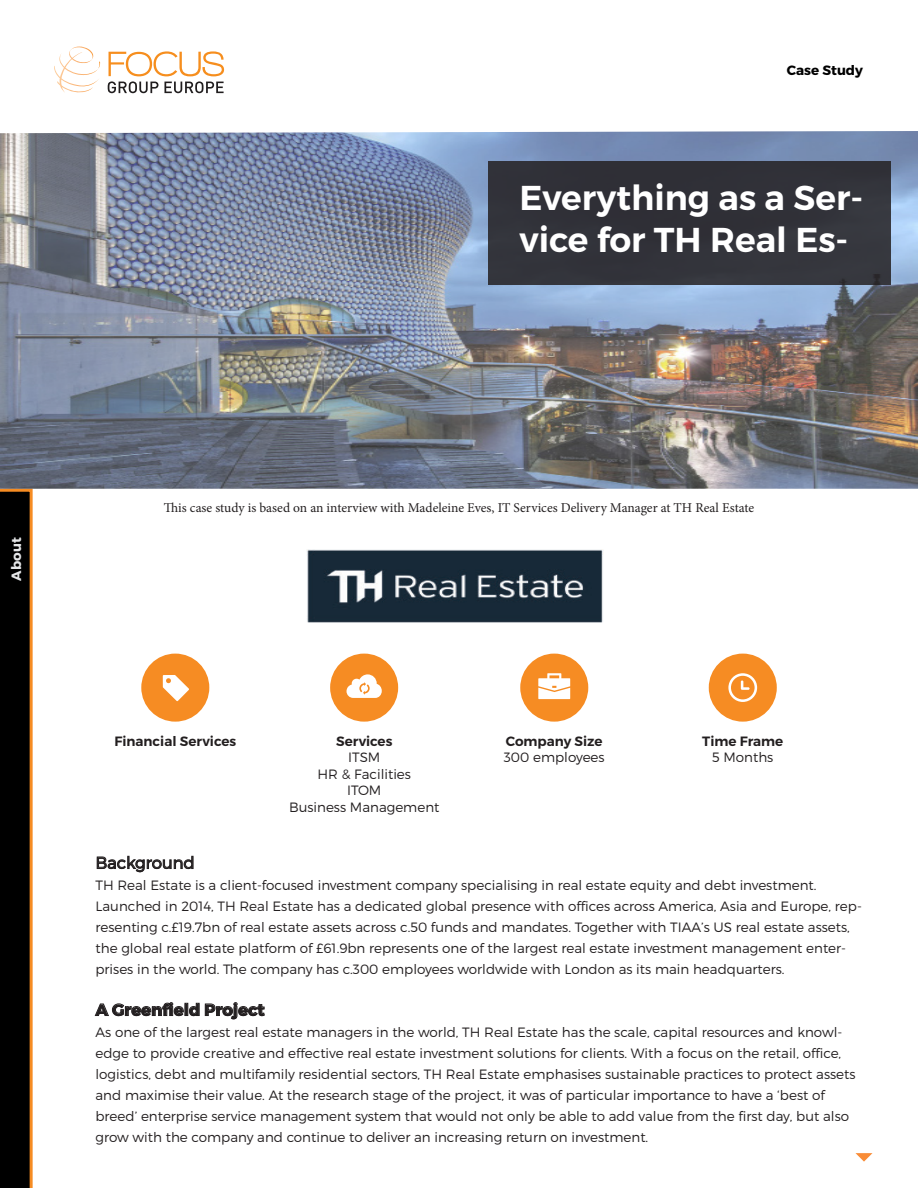
<style>
.page{position:relative;width:918px;height:1188px;background:#fff}
.page>*{position:absolute;margin:0;border:0;box-sizing:border-box;transform-origin:0 0}
.t1{font:600 34.5px/41.4px "Montserrat";color:#fff}
.t2{font:700 16.5px "Montserrat";color:#231f20}
.t3{font:300 16.5px "Montserrat";color:#231f20}
.t4{font:300 13.5px/21px "Montserrat";color:#231f20}
.t5{font:13.5px "Minion Pro";color:#231f20}
.t6{font:600 13.5px "Montserrat";color:#231f20}
.t7{font:700 13.5px "Montserrat";color:#000}
.t8{font:700 13.5px "Montserrat";color:#e6e7e9}
</style>
<div class="page">
<svg style="left:0;top:489px;width:33px;height:699px;background:#1a1006"></svg>
<img style="left:0;top:131px;width:918px;height:358px">
<svg style="left:97px;top:856px;width:96px;height:16px"></svg>
<svg style="left:95px;top:1002px;width:104px;height:14px"></svg>
<svg style="left:205px;top:1002px;width:60px;height:17px"></svg>
<svg style="left:108px;top:51px;width:116px;height:42px"></svg>
<svg style="left:54px;top:46px;width:46px;height:47px"></svg>
<div style="left:488px;top:162px;width:403px;height:123px;background:#313239"></div>
<div style="left:709px;top:654px;width:68px;height:68px;background:#f68c23;border-radius:50%"></div>
<svg style="left:728px;top:673px;width:29px;height:29px"></svg>
<div style="left:520px;top:654px;width:68px;height:68px;background:#f68c23;border-radius:50%"></div>
<svg style="left:538px;top:673px;width:32px;height:26px"></svg>
<div style="left:330px;top:654px;width:68px;height:68px;background:#f68c23;border-radius:50%"></div>
<svg style="left:347px;top:674px;width:35px;height:24px"></svg>
<div style="left:141px;top:654px;width:68px;height:68px;background:#f68c23;border-radius:50%"></div>
<svg style="left:163px;top:675px;width:26px;height:26px"></svg>
<svg style="left:855px;top:1153px;width:18px;height:9px"></svg>
<img style="left:307px;top:549px;width:297px;height:74px">
<p class="t7" style="left:787px;top:62px;width:78px">Case Study</p>
<p class="t1" style="left:520px;top:178px;width:345px">Everything as a Ser&shy;vice for TH Real Es-</p>
<p class="t8" style="left:8px;top:581px;width:45px;rotate:-90deg">About</p>
<p class="t5" style="left:164px;top:499px;width:592px">This case study is based on an interview with Madeleine Eves, IT Services Delivery Manager at TH Real Estate</p>
<p class="t6" style="left:114px;top:732px;width:123px">Financial Services</p>
<p class="t6" style="left:336px;top:732px;width:58px">Services</p>
<p class="t4" style="left:348px;top:747px;width:34px">ITSM</p>
<p class="t4" style="left:318px;top:763px;width:95px">HR &amp; Facilities</p>
<p class="t4" style="left:347px;top:780px;width:36px">ITOM</p>
<p class="t4" style="left:289px;top:796px;width:152px">Business Management</p>
<p class="t6" style="left:506px;top:732px;width:98px">Company Size</p>
<p class="t4" style="left:504px;top:747px;width:102px">300 employees</p>
<p class="t6" style="left:702px;top:732px;width:83px">Time Frame</p>
<p class="t4" style="left:712px;top:747px;width:63px">5 Months</p>
<p class="t3" style="left:96px;top:853px;width:101px">Background</p>
<p class="t4" style="left:96px;top:874px;width:768px">TH Real Estate is a client-focused investment company specialising in real estate equity and debt investment.<br>Launched in 2014, TH Real Estate has a dedicated global presence with offices across America, Asia and Europe, rep&shy;resenting c.£19.7bn of real estate assets across c.50 funds and mandates. Together with TIAA’s US real estate assets, the global real estate platform of £61.9bn represents one of the largest real estate investment management enter&shy;prises in the world. The company has c.300 employees worldwide with London as its main headquarters.</p>
<p class="t2" style="left:96px;top:999px;width:171px">A Greenfield Project</p>
<p class="t4" style="left:96px;top:1021px;width:762px">As one of the largest real estate managers in the world, TH Real Estate has the scale, capital resources and knowl&shy;edge to provide creative and effective real estate investment solutions for clients. With a focus on the retail, office, logistics, debt and multifamily residential sectors, TH Real Estate emphasises sustainable practices to protect assets and maximise their value. At the research stage of the project, it was of particular importance to have a ‘best of breed’ enterprise service management system that would not only be able to add value from the first day, but also grow with the company and continue to deliver an increasing return on investment.</p>
</div>
